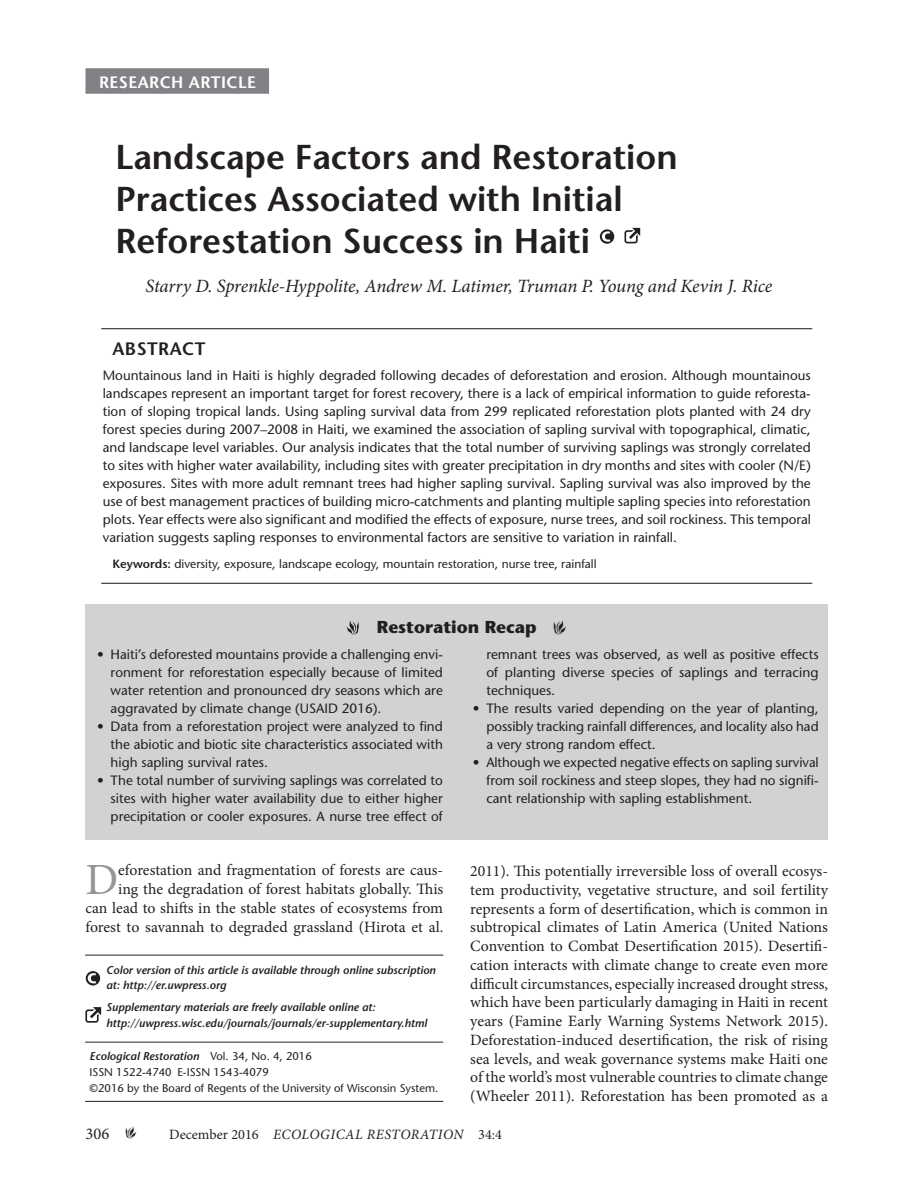
<style>
.page{position:relative;width:918px;height:1188px;background:#fff}
.page>*{position:absolute;margin:0;border:0;box-sizing:border-box;transform-origin:0 0}
.t1{font:44.55px "Minion Pro";color:#939598}
.t2{font:600 34.5px/42px "Stone Sans Std";color:#231f20}
.t3{font:italic 18.75px "Minion Pro";letter-spacing:-.01em;color:#231f20}
.t4{font:600 18px "Stone Sans Std";letter-spacing:.025em;color:#231f20}
.t5{font:700 17.25px "Stone Sans Std";color:#231f20}
.t6{font:600 16.5px "Stone Sans Std";letter-spacing:.025em;color:#fff}
.t7{font:16.5px "Minion Pro";color:#231f20}
.t8{font:15.75px/18.8px "Minion Pro";letter-spacing:-.005em;color:#231f20;text-align:right}
.t9{font:italic 14.25px "Minion Pro";letter-spacing:.035em;color:#231f20}
.t10{font:500 13.5px/18px "Stone Sans Std";color:#231f20;text-align:justify}
.t11{font:500 12px "Stone Sans Std";color:#231f20}
.t12{font:italic 600 11.25px/15.8px "Stone Sans Std";color:#231f20}
.t13{font:500 11.25px/15.8px "Stone Sans Std";color:#231f20}
.s1{font-weight:600}
.s2{font-weight:600;font-style:italic}
.s3{font-style:normal}
</style>
<div class="page">
<hr style="left:85px;top:955px;width:358px;height:1px;background:#231f20">
<hr style="left:85px;top:1042px;width:358px;height:1px;background:#231f20">
<hr style="left:85px;top:1101px;width:358px;height:1px;background:#231f20">
<svg style="left:86px;top:971px;width:14px;height:15px"></svg>
<svg style="left:88px;top:973px;width:8px;height:10px"></svg>
<svg style="left:85px;top:1007px;width:17px;height:16px"></svg>
<div style="left:86px;top:68px;width:183px;height:26px;background:#808285"></div>
<hr style="left:101px;top:328px;width:711px;height:1px;background:#231f20">
<hr style="left:101px;top:583px;width:711px;height:1px;background:#231f20">
<svg style="left:600px;top:229px;width:14px;height:15px"></svg>
<svg style="left:602px;top:231px;width:8px;height:11px"></svg>
<svg style="left:624px;top:227px;width:17px;height:17px"></svg>
<div style="left:85px;top:604px;width:743px;height:235px;background:#d1d2d4"></div>
<svg style="left:347px;top:621px;width:12px;height:14px"></svg>
<p class="t6" style="left:99px;top:72px;width:158px">RESEARCH ARTICLE</p>
<h2 class="t2" style="left:116px;top:136px;width:564px">Landscape Factors and Restoration<br>Practices Associated with Initial<br>Reforestation Success in Haiti</h2>
<h3 class="t3" style="left:146px;top:273px;width:628px">Starry D. Sprenkle-Hyppolite, Andrew M. Latimer, Truman P. Young and Kevin J. Rice</h3>
<h3 class="t4" style="left:112px;top:338px;width:94px">ABSTRACT</h3>
<p class="t10" style="left:103px;top:367px;width:710px">Mountainous land in Haiti is highly degraded following decades of deforestation and erosion. Although mountainous landscapes represent an important target for forest recovery, there is a lack of empirical information to guide reforesta&shy;tion of sloping tropical lands. Using sapling survival data from 299 replicated reforestation plots planted with 24 dry forest species during 2007–2008 in Haiti, we examined the association of sapling survival with topographical, climatic, and landscape level variables. Our analysis indicates that the total number of surviving saplings was strongly correlated to sites with higher water availability, including sites with greater precipitation in dry months and sites with cooler (N/E) exposures. Sites with more adult remnant trees had higher sapling survival. Sapling survival was also improved by the use of best management practices of building micro-catchments and planting multiple sapling species into reforestation plots. Year effects were also significant and modified the effects of exposure, nurse trees, and soil rockiness. This temporal variation suggests sapling responses to environmental factors are sensitive to variation in rainfall.</p>
<p class="t11" style="left:112px;top:556px;width:486px"><span class="s1">Keywords:</span> diversity, exposure, landscape ecology, mountain restoration, nurse tree, rainfall</p>
<p class="t5" style="left:377px;top:617px;width:191px">Restoration Recap •</p>
<p class="t10" style="left:111px;top:645px;width:334px;text-indent:-14px">• Haiti’s deforested mountains provide a challenging envi&shy;ronment for reforestation especially because of limited water retention and pronounced dry seasons which are aggravated by climate change (USAID 2016).</p>
<p class="t10" style="left:111px;top:717px;width:334px;text-indent:-14px">• Data from a reforestation project were analyzed to find the abiotic and biotic site characteristics associated with high sapling survival rates.</p>
<p class="t10" style="left:111px;top:771px;width:334px;text-indent:-14px">• The total number of surviving saplings was correlated to sites with higher water availability due to either higher precipitation or cooler exposures. A nurse tree effect of</p>
<p class="t10" style="left:486px;top:645px;width:334px">remnant trees was observed, as well as positive effects of planting diverse species of saplings and terracing techniques.</p>
<p class="t10" style="left:486px;top:699px;width:334px;text-indent:-14px">• The results varied depending on the year of planting, possibly tracking rainfall differences, and locality also had a very strong random effect.</p>
<p class="t10" style="left:486px;top:753px;width:334px;text-indent:-14px">• Although we expected negative effects on sapling survival from soil rockiness and steep slopes, they had no signifi&shy;cant relationship with sapling establishment.</p>
<p class="t8" style="left:86px;top:861px;width:359px">eforestation and fragmentation of forests are caus-<br>ing the degradation of forest habitats globally. This<br>can lead to shifts in the stable states of ecosystems from forest to savannah to degraded grassland (Hirota et al.</p>
<p class="t8" style="left:470px;top:862px;width:359px;text-align:justify">2011). This potentially irreversible loss of overall ecosys&shy;tem productivity, vegetative structure, and soil fertility represents a form of desertification, which is common in subtropical climates of Latin America (United Nations Convention to Combat Desertification 2015). Desertifi&shy;cation interacts with climate change to create even more difficult circumstances, especially increased drought stress, which have been particularly damaging in Haiti in recent years (Famine Early Warning Systems Network 2015).<br>Deforestation-induced desertification, the risk of rising sea levels, and weak governance systems make Haiti one of the world’s most vulnerable countries to climate change (Wheeler 2011). Reforestation has been promoted as a</p>
<h1 class="t1" style="left:86px;top:850px;width:34px">D</h1>
<p class="t12" style="left:106px;top:962px;width:331px">Color version of this article is available through online subscription at: http://er.uwpress.org</p>
<p class="t12" style="left:106px;top:999px;width:322px">Supplementary materials are freely available online at: http://uwpress.wisc.edu/journals/journals/er-supplementary.html</p>
<p class="t13" style="left:90px;top:1049px;width:350px"><span class="s2">Ecological Restoration</span> Vol. 34, No. 4, 2016<br>ISSN 1522-4740 E-ISSN 1543-4079<br>©2016 by the Board of Regents of the University of Wisconsin System.</p>
<p class="t7" style="left:86px;top:1122px;width:52px">306 •</p>
<p class="t9" style="left:169px;top:1124px;width:334px"><span class="s3">December 2016</span> ECOLOGICAL RESTORATION <span class="s3">34:4</span></p>
</div>
